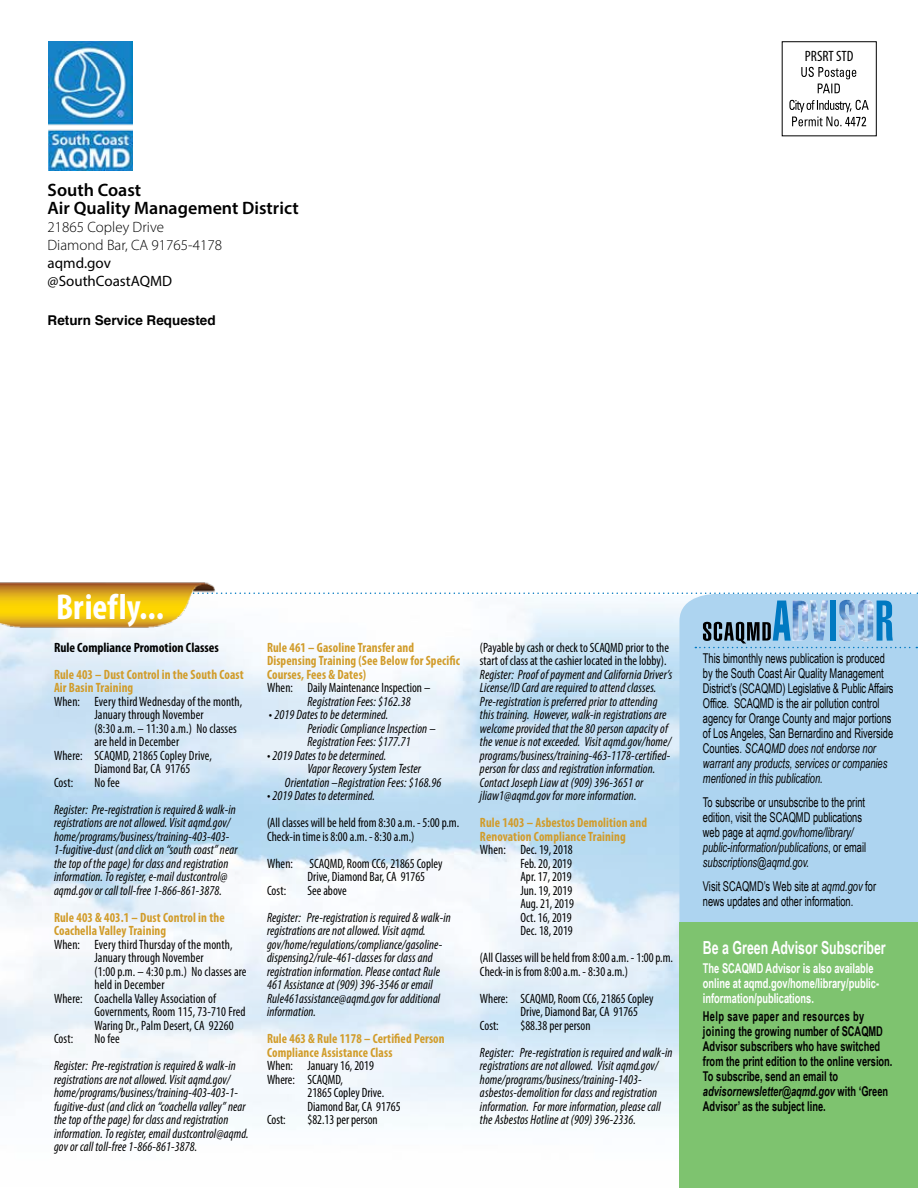
<style>
.page{position:relative;width:918px;height:1188px;background:#fff}
.page>*{position:absolute;margin:0;border:0;box-sizing:border-box;transform-origin:0 0}
.t1{font:700 condensed 36.15px "Myriad Pro";color:#fff}
.t2{font:600 18px/18px "Myriad Pro";color:#000}
.t3{font:700 18px "Arial Narrow";color:#fff;scale:.84 1}
.t4{font:300 15px/18px "Myriad Pro";color:#000}
.t5{font:15px/18px "Myriad Pro";color:#000}
.t6{font:condensed 15px "Myriad Pro";color:#000}
.t7{font:italic condensed 13.5px/13.5px "Myriad Pro";letter-spacing:.01em;color:#000;scale:.94 1}
.t8{font:condensed 13.5px/13.5px "Myriad Pro";color:#000;scale:.94 1}
.t9{font:13.5px/15px "Arial Narrow";color:#000;scale:.84 1}
.t10{font:700 condensed 13.5px/13.5px "Myriad Pro";letter-spacing:.01em;color:#d19c2a;scale:.94 1}
.t11{font:700 13.5px/15px "Arial Narrow";color:#000;scale:.84 1}
.t12{font:700 13.5px/15px "Arial Narrow";color:#fff;scale:.84 1}
.t13{font:700 condensed 13.5px "Myriad Pro";color:#000}
.t14{font:700 13.5px "Helvetica";color:#000}
.s1{font-style:italic}
</style>
<div class="page">
<svg style="left:295px;top:592px;width:623px;height:2px"></svg>
<div style="left:679px;top:594px;width:239px;height:328px;background:#add4f0"></div>
<div style="left:679px;top:922px;width:239px;height:266px;background:#7ec36f"></div>
<svg style="left:695px;top:600px;width:222px;height:48px;background:#86b3d4"></svg>
<img style="left:48px;top:42px;width:84px;height:129px">
<svg style="left:789px;top:100px;width:80px;height:26px"></svg>
<svg style="left:801px;top:67px;width:55px;height:26px"></svg>
<img style="left:0;top:582px;width:295px;height:47px">
<h2 class="t2" style="left:48px;top:180px;width:253px">South Coast<br>Air Quality Management District</h2>
<p class="t4" style="left:48px;top:218px;width:176px">21865 Copley Drive<br>Diamond Bar, CA 91765-4178</p>
<p class="t5" style="left:48px;top:254px;width:126px">aqmd.gov @SouthCoastAQMD</p>
<p class="t14" style="left:48px;top:309px;width:170px">Return Service Requested</p>
<p class="t6" style="left:805px;top:47px;width:50px">PRSRT STD</p>
<h1 class="t1" style="left:56px;top:584px;width:109px">Briefly...</h1>
<p class="t13" style="left:54px;top:639px;width:166px">Rule Compliance Promotion Classes</p>
<p class="t10" style="left:54px;top:667px;width:203px">Rule 403 – Dust Control in the South Coast<br>Air Basin Training</p>
<p class="t8" style="left:54px;top:694px;width:202px">When: Every third Wednesday of the month,</p>
<p class="t8" style="left:94px;top:708px;width:118px">January through November</p>
<p class="t8" style="left:94px;top:721px;width:153px">(8:30 a.m. – 11:30 a.m.) No classes</p>
<p class="t8" style="left:94px;top:735px;width:92px">are held in December</p>
<p class="t8" style="left:54px;top:748px;width:170px">Where: SCAQMD, 21865 Copley Drive,</p>
<p class="t8" style="left:94px;top:762px;width:104px">Diamond Bar, CA 91765</p>
<p class="t8" style="left:54px;top:775px;width:22px">Cost:</p>
<p class="t8" style="left:94px;top:775px;width:29px">No fee</p>
<p class="t7" style="left:54px;top:802px;width:197px">Register: Pre-registration is required &amp; walk-in registrations are not allowed. Visit aqmd.gov/ home/programs/business/training-403-403- 1-fugitive-dust (and click on “south coast” near the top of the page) for class and registration information. To register, e-mail dustcontrol@ aqmd.gov or call toll-free 1-866-861-3878.</p>
<p class="t10" style="left:54px;top:910px;width:183px">Rule 403 &amp; 403.1 – Dust Control in the<br>Coachella Valley Training</p>
<p class="t8" style="left:54px;top:937px;width:192px">When: Every third Thursday of the month,</p>
<p class="t8" style="left:94px;top:951px;width:118px">January through November</p>
<p class="t8" style="left:94px;top:964px;width:163px">(1:00 p.m. – 4:30 p.m.) No classes are</p>
<p class="t8" style="left:94px;top:978px;width:76px">held in December</p>
<p class="t8" style="left:54px;top:991px;width:174px">Where: Coachella Valley Association of</p>
<p class="t8" style="left:94px;top:1005px;width:162px">Governments, Room 115, 73-710 Fred</p>
<p class="t8" style="left:94px;top:1018px;width:150px">Waring Dr., Palm Desert, CA 92260</p>
<p class="t8" style="left:54px;top:1032px;width:22px">Cost:</p>
<p class="t8" style="left:94px;top:1032px;width:29px">No fee</p>
<p class="t7" style="left:54px;top:1059px;width:208px">Register: Pre-registration is required &amp; walk-in registrations are not allowed. Visit aqmd.gov/ home/programs/business/training-403-403-1- fugitive-dust (and click on “coachella valley” near the top of the page) for class and registration information. To register, email dustcontrol@aqmd. gov or call toll-free 1-866-861-3878.</p>
<p class="t10" style="left:267px;top:640px;width:207px">Rule 461 – Gasoline Transfer and<br>Dispensing Training (See Below for Specific<br>Courses, Fees &amp; Dates)</p>
<p class="t8" style="left:267px;top:681px;width:175px">When: Daily Maintenance Inspection –</p>
<p class="t7" style="left:307px;top:694px;width:111px">Registration Fees: $162.38</p>
<p class="t7" style="left:307px;top:708px;width:138px;text-indent:-39px">• 2019 Dates to be determined.<br>Periodic Compliance Inspection –<br>Registration Fees: $177.71</p>
<p class="t7" style="left:267px;top:748px;width:128px">• 2019 Dates to be determined.</p>
<p class="t7" style="left:307px;top:762px;width:122px">Vapor Recovery System Tester</p>
<p class="t7" style="left:285px;top:775px;width:168px">Orientation –Registration Fees: $168.96</p>
<p class="t7" style="left:267px;top:789px;width:116px">• 2019 Dates to determined.</p>
<p class="t8" style="left:267px;top:816px;width:206px">(All classes will be held from 8:30 a.m. - 5:00 p.m.<br>Check-in time is 8:00 a.m. - 8:30 a.m.)</p>
<p class="t8" style="left:267px;top:856px;width:188px">When: SCAQMD, Room CC6, 21865 Copley</p>
<p class="t8" style="left:307px;top:870px;width:127px">Drive, Diamond Bar, CA 91765</p>
<p class="t8" style="left:267px;top:883px;width:22px">Cost:</p>
<p class="t8" style="left:307px;top:883px;width:43px">See above</p>
<p class="t7" style="left:267px;top:910px;width:197px">Register: Pre-registration is required &amp; walk-in registrations are not allowed. Visit aqmd. gov/home/regulations/compliance/gasoline&shy;dispensing2/rule-461-classes for class and registration information. Please contact Rule 461 Assistance at (909) 396-3546 or email Rule461assistance@aqmd.gov for additional information.</p>
<p class="t10" style="left:267px;top:1032px;width:190px">Rule 463 &amp; Rule 1178 – Certified Person<br>Compliance Assistance Class</p>
<p class="t8" style="left:267px;top:1059px;width:115px">When: January 16, 2019<br>Where: SCAQMD,</p>
<p class="t8" style="left:307px;top:1086px;width:101px">21865 Copley Drive.<br>Diamond Bar, CA 91765</p>
<p class="t8" style="left:267px;top:1113px;width:21px">Cost:</p>
<p class="t8" style="left:307px;top:1113px;width:76px">$82.13 per person</p>
<p class="t8" style="left:480px;top:640px;width:203px">(Payable by cash or check to SCAQMD prior to the start of class at the cashier located in the lobby).</p>
<p class="t7" style="left:480px;top:667px;width:206px">Register: Proof of payment and California Driver’s License/ID Card are required to attend classes.<br>Pre-registration is preferred prior to attending this training. However, walk-in registrations are welcome provided that the 80 person capacity of the venue is not exceeded. Visit aqmd.gov/home/ programs/business/training-463-1178-certified&shy;person for class and registration information.<br>Contact Joseph Liaw at (909) 396-3651 or jliaw1@aqmd.gov for more information.</p>
<p class="t10" style="left:480px;top:816px;width:179px">Rule 1403 – Asbestos Demolition and<br>Renovation Compliance Training</p>
<p class="t8" style="left:520px;top:843px;width:58px;text-indent:-40px">When: Dec. 19, 2018<br>Feb. 20, 2019<br>Apr. 17, 2019<br>Jun. 19, 2019<br>Aug. 21, 2019<br>Oct. 16, 2019<br>Dec. 18, 2019</p>
<p class="t8" style="left:480px;top:951px;width:207px">(All Classes will be held from 8:00 a.m. - 1:00 p.m.<br>Check-in is from 8:00 a.m. - 8:30 a.m.)</p>
<p class="t8" style="left:480px;top:991px;width:186px">Where: SCAQMD, Room CC6, 21865 Copley</p>
<p class="t8" style="left:520px;top:1005px;width:127px">Drive, Diamond Bar, CA 91765</p>
<p class="t8" style="left:480px;top:1018px;width:21px">Cost:</p>
<p class="t8" style="left:520px;top:1018px;width:76px">$88.38 per person</p>
<p class="t7" style="left:480px;top:1045px;width:206px">Register: Pre-registration is required and walk-in registrations are not allowed. Visit aqmd.gov/ home/programs/business/training-1403- asbestos-demolition for class and registration information. For more information, please call the Asbestos Hotline at (909) 396-2336.</p>
<p class="t9" style="left:703px;top:650px;width:229px">This bimonthly news publication is produced by the South Coast Air Quality Management District’s (SCAQMD) Legislative &amp; Public Affairs Office. SCAQMD is the air pollution control agency for Orange County and major portions of Los Angeles, San Bernardino and Riverside Counties. <span class="s1">SCAQMD does not endorse nor warrant any products, services or companies mentioned in this publication.</span></p>
<p class="t9" style="left:703px;top:794px;width:196px">To subscribe or unsubscribe to the print edition, visit the SCAQMD publications web page at <span class="s1">aqmd.gov/home/library/ public-information/publications</span>, or email <span class="s1">subscriptions@aqmd.gov.</span></p>
<p class="t9" style="left:703px;top:878px;width:208px">Visit SCAQMD’s Web site at <span class="s1">aqmd.gov</span> for news updates and other information.</p>
<h2 class="t3" style="left:703px;top:934px;width:219px">Be a Green Advisor Subscriber</h2>
<p class="t12" style="left:703px;top:960px;width:211px">The SCAQMD Advisor is also available online at aqmd.gov/home/library/public&shy;information/publications.</p>
<p class="t11" style="left:703px;top:1008px;width:227px">Help save paper and resources by joining the growing number of SCAQMD Advisor subscribers who have switched from the print edition to the online version.<br>To subscribe, send an email to <span class="s1">advisornewsletter@aqmd.gov</span> with ‘Green Advisor’ as the subject line.</p>
</div>
